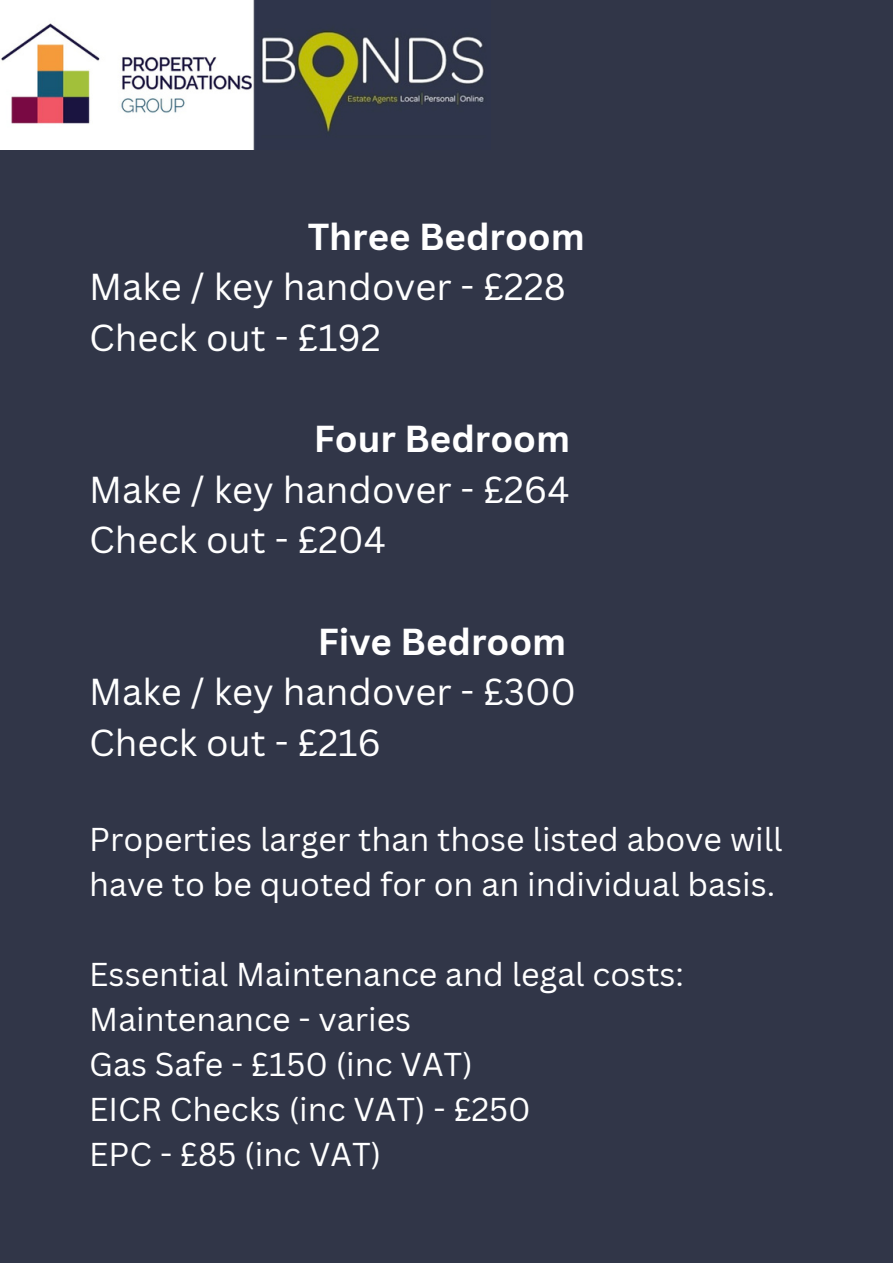
<style>
.page{position:relative;width:893px;height:1264px;background:#fff}
.page>*{position:absolute;margin:0;border:0;box-sizing:border-box;transform-origin:0 0}
.t1{font:36.6px/50.6px "Canva Sans";color:#fff}
.t2{font:700 36.6px "Canva Sans";color:#fff}
.t3{font:32.1px/45px "Canva Sans";color:#fff}
</style>
<div class="page">
<div style="left:0;top:0;width:892px;height:1262px;background:#313648"></div>
<img style="left:0;top:0;width:484px;height:149px">
<p class="t2" style="left:307px;top:211px;width:278px">Three Bedroom</p>
<p class="t1" style="left:89px;top:261px;width:478px">Make / key handover - £228<br>Check out - £192</p>
<p class="t2" style="left:314px;top:413px;width:258px">Four Bedroom</p>
<p class="t1" style="left:89px;top:463px;width:481px">Make / key handover - £264<br>Check out - £204</p>
<p class="t2" style="left:318px;top:615px;width:250px">Five Bedroom</p>
<p class="t1" style="left:89px;top:665px;width:488px">Make / key handover - £300<br>Check out - £216</p>
<p class="t3" style="left:89px;top:815px;width:694px">Properties larger than those listed above will have to be quoted for on an individual basis.</p>
<p class="t3" style="left:89px;top:950px;width:596px">Essential Maintenance and legal costs:<br>Maintenance - varies<br>Gas Safe - £150 (inc VAT)<br>EICR Checks (inc VAT) - £250<br>EPC - £85 (inc VAT)</p>
</div>
